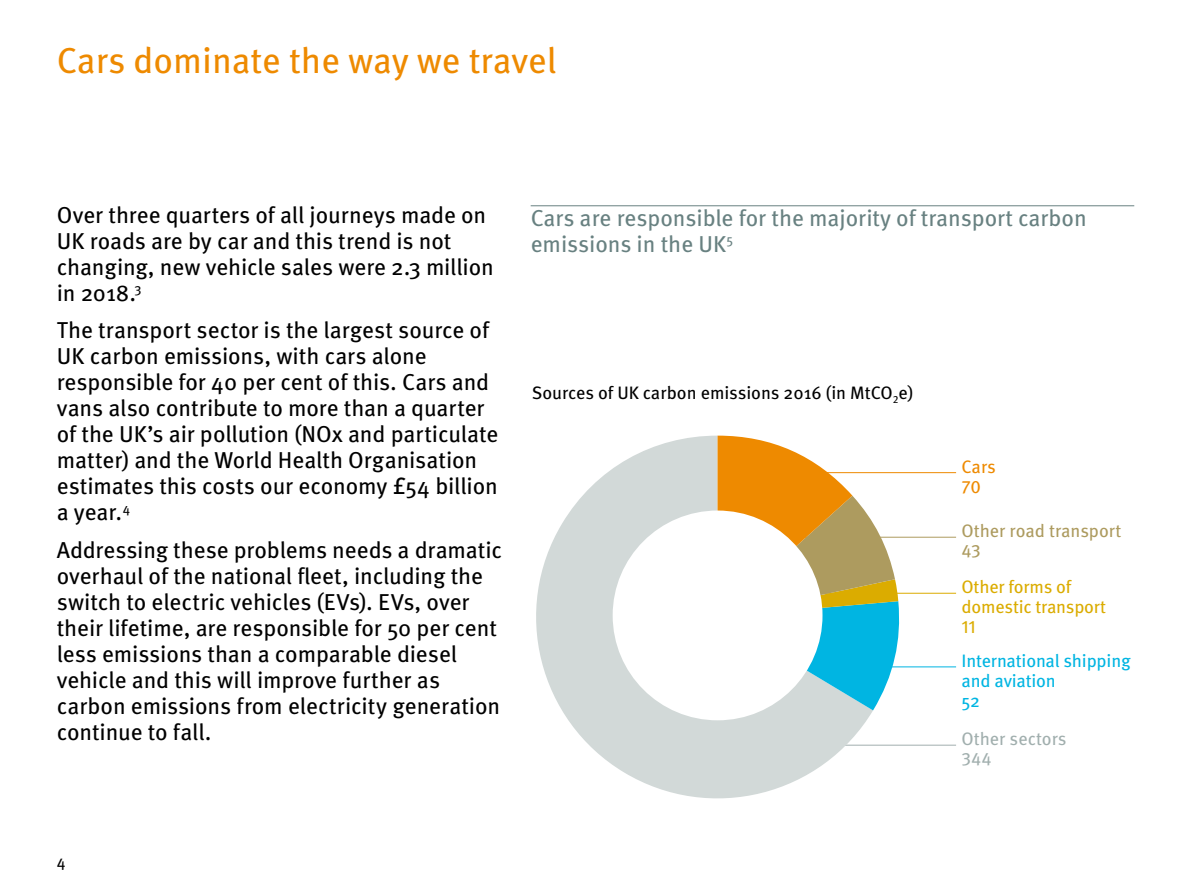
<style>
.page{position:relative;width:1191px;height:893px;background:#fff}
.page>*{position:absolute;margin:0;border:0;box-sizing:border-box;transform-origin:0 0}
.t1{font:36px "Meta OT";color:#ee8a00}
.t2{font:23px/26px "Meta OT";letter-spacing:-.005em;color:#000}
.t3{font:23px/26px "Meta OT";color:#688181}
.t4{font:18px "Meta OT";color:#000}
.t5{font:18px/20px "Meta OT";letter-spacing:-.01em;color:#00b5e2}
.t6{font:18px/20px "Meta OT";letter-spacing:-.01em;color:#dbac00}
.t7{font:18px/20px "Meta OT";color:#ad9b5f}
.t8{font:18px/20px "Meta OT";color:#a1afae}
.t9{font:18px/20px "Meta OT";letter-spacing:-.015em;color:#ee8a00}
.t10{font:16px "Meta OT";color:#000}
</style>
<div class="page">
<hr style="left:530px;top:205px;width:604px;height:1px;background:#688181">
<hr style="left:804px;top:472px;width:152px;height:1px;background:#ee8a00">
<hr style="left:804px;top:537px;width:152px;height:1px;background:#ad9b5f">
<hr style="left:804px;top:593px;width:152px;height:1px;background:#dbac00">
<hr style="left:804px;top:666px;width:152px;height:1px;background:#00b5e2">
<hr style="left:804px;top:745px;width:152px;height:1px;background:#a1afae">
<svg style="left:536px;top:436px;width:337px;height:363px;fill:#d2d9d8"></svg>
<svg style="left:717px;top:436px;width:184px;height:274px"></svg>
<div style="left:612px;top:510px;width:210px;height:210px;background:#fff;border-radius:50%"></div>
<h1 class="t1" style="left:57px;top:38px;width:501px">Cars dominate the way we travel</h1>
<p class="t2" style="left:57px;top:202px;width:439px">Over three quarters of all journeys made on UK roads are by car and this trend is not changing, new vehicle sales were 2.3 million in 2018.<sup>3</sup></p>
<p class="t2" style="left:57px;top:317px;width:443px">The transport sector is the largest source of UK carbon emissions, with cars alone responsible for 40 per cent of this. Cars and vans also contribute to more than a quarter of the UK’s air pollution (NOx and particulate matter) and the World Health Organisation estimates this costs our economy £54 billion a year.<sup>4</sup></p>
<p class="t2" style="left:57px;top:537px;width:447px">Addressing these problems needs a dramatic overhaul of the national fleet, including the switch to electric vehicles (EVs). EVs, over their lifetime, are responsible for 50 per cent less emissions than a comparable diesel vehicle and this will improve further as carbon emissions from electricity generation continue to fall.</p>
<p class="t3" style="left:530px;top:205px;width:557px">Cars are responsible for the majority of transport carbon emissions in the UK<sup>5</sup></p>
<p class="t4" style="left:532px;top:382px;width:383px">Sources of UK carbon emissions 2016 (in MtCO<sub>2</sub>e)</p>
<p class="t9" style="left:961px;top:456px;width:36px">Cars<br>70</p>
<p class="t7" style="left:961px;top:521px;width:161px">Other road transport<br>43</p>
<p class="t6" style="left:961px;top:577px;width:146px">Other forms of domestic transport<br>11</p>
<p class="t5" style="left:961px;top:651px;width:171px">International shipping and aviation<br>52</p>
<p class="t8" style="left:961px;top:729px;width:106px">Other sectors<br>344</p>
<p class="t10" style="left:57px;top:852px;width:11px">4</p>
</div>
